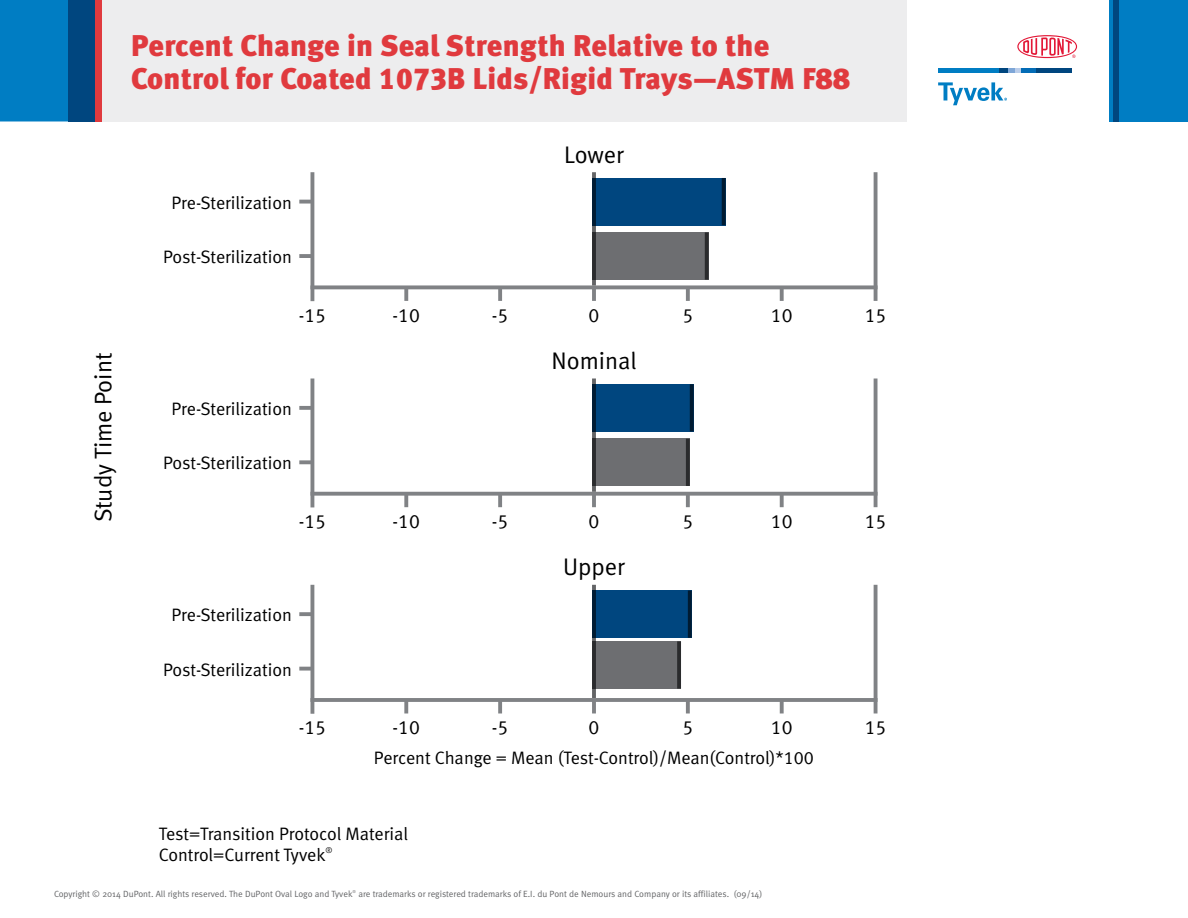
<style>
.page{position:relative;width:1188px;height:918px;background:#fff}
.page>*{position:absolute;margin:0;border:0;box-sizing:border-box;transform-origin:0 0}
.t1{font:30px/33px "Meta Black LF";letter-spacing:.01em;color:#e03a3e}
.t2{font:24px "Meta Normal LF";color:#000}
.t3{font:19.35px "Meta Normal LF";color:#000}
.t4{font:18px/21px "Meta Normal LF";color:#000}
.t5{font:9px "Meta Normal";color:#636466}
.t6{font:8.1px "Meta Normal LF";color:#000}
.t7{font:4.05px "Meta Normal";color:#636466}
</style>
<div class="page">
<div style="left:1108px;top:0;width:80px;height:122px;background:#007dc3"></div>
<div style="left:1113px;top:0;width:5px;height:121px;background:#00467f"></div>
<svg style="left:1017px;top:35px;width:60px;height:23px"></svg>
<div style="left:938px;top:68px;width:61px;height:5px;background:#007dc3"></div>
<div style="left:1035px;top:68px;width:37px;height:5px;background:#00467f"></div>
<svg style="left:938px;top:82px;width:69px;height:23px"></svg>
<div style="left:999px;top:68px;width:10px;height:5px;background:#00467f"></div>
<svg style="left:1009px;top:68px;width:12px;height:5px"></svg>
<div style="left:1021px;top:68px;width:14px;height:5px;background:#036cb6"></div>
<div style="left:0;top:0;width:74px;height:121px;background:#007dc3"></div>
<div style="left:68px;top:0;width:30px;height:121px;background:#00467f"></div>
<div style="left:95px;top:0;width:14px;height:121px;background:#e03a3e"></div>
<div style="left:102px;top:0;width:805px;height:121px;background:#ededee"></div>
<div style="left:592px;top:232px;width:117px;height:48px;background:#6d6e71"></div>
<svg style="left:705px;top:232px;width:4px;height:48px"></svg>
<svg style="left:310px;top:285px;width:568px;height:4px;background:#8e9093"></svg>
<svg style="left:498px;top:288px;width:4px;height:13px"></svg>
<svg style="left:498px;top:496px;width:4px;height:11px"></svg>
<svg style="left:498px;top:702px;width:4px;height:11px"></svg>
<svg style="left:686px;top:288px;width:4px;height:13px"></svg>
<svg style="left:686px;top:496px;width:4px;height:11px"></svg>
<svg style="left:686px;top:702px;width:4px;height:11px"></svg>
<svg style="left:780px;top:288px;width:4px;height:13px"></svg>
<svg style="left:780px;top:496px;width:4px;height:11px"></svg>
<svg style="left:780px;top:702px;width:4px;height:11px"></svg>
<hr style="left:874px;top:172px;width:3px;height:129px;background:#808285">
<svg style="left:404px;top:288px;width:4px;height:13px"></svg>
<svg style="left:404px;top:496px;width:4px;height:11px"></svg>
<svg style="left:404px;top:702px;width:4px;height:11px"></svg>
<hr style="left:311px;top:172px;width:3px;height:129px;background:#808285">
<hr style="left:592px;top:288px;width:4px;height:13px;background:#808285">
<hr style="left:592px;top:494px;width:4px;height:13px;background:#808285">
<hr style="left:592px;top:700px;width:4px;height:13px;background:#808285">
<div style="left:592px;top:178px;width:134px;height:47px;background:#00467f"></div>
<svg style="left:722px;top:178px;width:4px;height:47px"></svg>
<svg style="left:592px;top:172px;width:4px;height:113px"></svg>
<div style="left:592px;top:439px;width:98px;height:47px;background:#6d6e71"></div>
<div style="left:592px;top:641px;width:89px;height:48px;background:#6d6e71"></div>
<svg style="left:686px;top:439px;width:4px;height:47px"></svg>
<hr style="left:677px;top:641px;width:4px;height:48px;background:#2a2b2d">
<svg style="left:310px;top:492px;width:568px;height:4px;background:#8b8c8f"></svg>
<hr style="left:874px;top:379px;width:3px;height:128px;background:#808285">
<hr style="left:311px;top:379px;width:3px;height:128px;background:#808285">
<div style="left:592px;top:384px;width:102px;height:47px;background:#00467f"></div>
<svg style="left:690px;top:384px;width:4px;height:47px"></svg>
<svg style="left:592px;top:379px;width:4px;height:113px"></svg>
<hr style="left:310px;top:698px;width:568px;height:4px;background:#808285">
<svg style="left:299px;top:667px;width:12px;height:4px"></svg>
<svg style="left:299px;top:460px;width:12px;height:4px"></svg>
<hr style="left:299px;top:254px;width:13px;height:4px;background:#808285">
<svg style="left:299px;top:612px;width:12px;height:4px"></svg>
<svg style="left:299px;top:406px;width:12px;height:4px"></svg>
<svg style="left:299px;top:200px;width:12px;height:4px"></svg>
<hr style="left:874px;top:585px;width:3px;height:128px;background:#808285">
<hr style="left:311px;top:585px;width:3px;height:129px;background:#808285">
<div style="left:592px;top:591px;width:100px;height:47px;background:#00467f"></div>
<svg style="left:688px;top:591px;width:4px;height:47px"></svg>
<svg style="left:592px;top:585px;width:4px;height:113px"></svg>
<h1 class="t1" style="left:131px;top:28px;width:720px">Percent Change in Seal Strength Relative to the<br>Control for Coated 1073B Lids/Rigid Trays—ASTM F88</h1>
<h2 class="t2" style="left:89px;top:522px;width:171px;rotate:-90deg">Study Time Point</h2>
<p class="t4" style="left:172px;top:192px;width:122px">Pre-Sterilization</p>
<p class="t4" style="left:163px;top:246px;width:130px">Post-Sterilization</p>
<h2 class="t2" style="left:564px;top:141px;width:61px">Lower</h2>
<p class="t3" style="left:299px;top:304px;width:29px">-15</p>
<p class="t3" style="left:589px;top:304px;width:12px">0</p>
<p class="t3" style="left:393px;top:304px;width:29px">-10</p>
<p class="t3" style="left:865px;top:304px;width:23px">15</p>
<p class="t3" style="left:771px;top:304px;width:23px">10</p>
<p class="t3" style="left:492px;top:304px;width:18px">-5</p>
<p class="t3" style="left:682px;top:304px;width:12px">5</p>
<h2 class="t2" style="left:551px;top:347px;width:87px">Nominal</h2>
<p class="t4" style="left:172px;top:398px;width:122px">Pre-Sterilization</p>
<p class="t4" style="left:163px;top:452px;width:130px">Post-Sterilization</p>
<p class="t3" style="left:393px;top:510px;width:29px">-10</p>
<p class="t3" style="left:589px;top:510px;width:12px">0</p>
<p class="t3" style="left:771px;top:510px;width:23px">10</p>
<p class="t3" style="left:299px;top:510px;width:29px">-15</p>
<p class="t3" style="left:865px;top:510px;width:23px">15</p>
<h2 class="t2" style="left:563px;top:553px;width:63px">Upper</h2>
<p class="t3" style="left:492px;top:510px;width:18px">-5</p>
<p class="t3" style="left:682px;top:510px;width:12px">5</p>
<p class="t4" style="left:172px;top:604px;width:122px">Pre-Sterilization</p>
<p class="t4" style="left:163px;top:659px;width:130px">Post-Sterilization</p>
<p class="t3" style="left:393px;top:717px;width:29px">-10</p>
<p class="t3" style="left:589px;top:717px;width:12px">0</p>
<p class="t3" style="left:771px;top:717px;width:23px">10</p>
<p class="t3" style="left:299px;top:717px;width:29px">-15</p>
<p class="t3" style="left:865px;top:717px;width:23px">15</p>
<p class="t3" style="left:492px;top:717px;width:18px">-5</p>
<p class="t3" style="left:682px;top:717px;width:12px">5</p>
<p class="t4" style="left:374px;top:747px;width:442px">Percent Change = Mean (Test-Control)/Mean(Control)*100</p>
<p class="t4" style="left:159px;top:823px;width:251px">Test=Transition Protocol Material<br>Control=Current Tyvek</p>
<p class="t6" style="left:326px;top:845px;width:8px">®</p>
<p class="t5" style="left:54px;top:889px;width:300px">Copyright © 2014 DuPont. All rights reserved. The DuPont Oval Logo and Tyvek</p>
<p class="t7" style="left:353px;top:889px;width:5px">®</p>
<p class="t5" style="left:358px;top:889px;width:405px">are trademarks or registered trademarks of E.I. du Pont de Nemours and Company or its affiliates. (09/14)</p>
</div>
